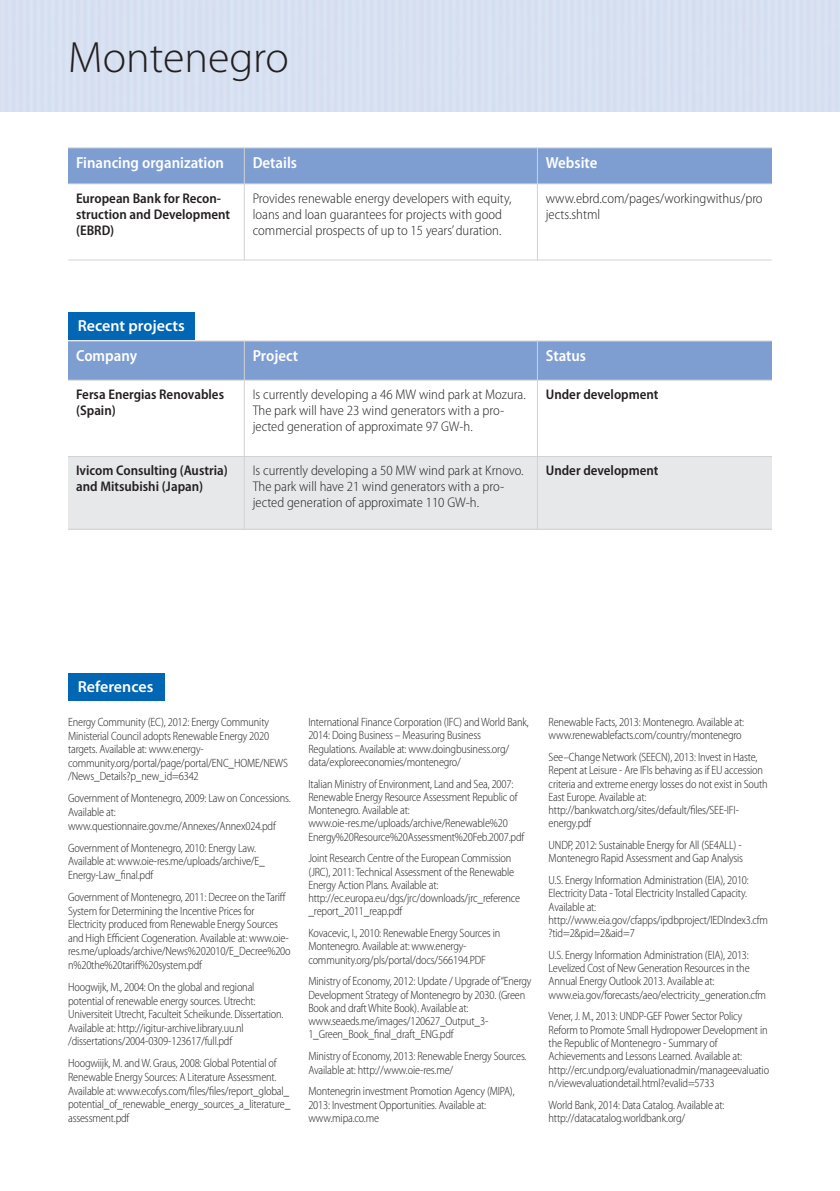
<style>
.page{position:relative;width:840px;height:1191px;background:#fff}
.page>*{position:absolute;margin:0;border:0;box-sizing:border-box;transform-origin:0 0}
.t1{font:300 44px "Myriad Pro";color:#231f20}
.t2{font:600 semi-condensed 16px "Myriad Pro";color:#fff}
.t3{font:600 16px "Myriad Pro";color:#fff}
.t4{font:300 semi-condensed 14px/16px "Myriad Pro";color:#231f20}
.t5{font:600 semi-condensed 14px/16px "Myriad Pro";color:#231f20}
.t6{font:300 semi-condensed 12px/13.2px "Myriad Pro";letter-spacing:-.015em;color:#231f20;scale:.95 1}
</style>
<div class="page">
<div style="left:68px;top:673px;width:96px;height:28px;background:#0166b3"></div>
<div style="left:68px;top:312px;width:127px;height:28px;background:#0166b3"></div>
<div style="left:68px;top:341px;width:176px;height:39px;background:#7e9ed2"></div>
<div style="left:244px;top:341px;width:292px;height:39px;background:#7e9ed2"></div>
<div style="left:537px;top:341px;width:234px;height:39px;background:#7e9ed2"></div>
<div style="left:68px;top:456px;width:176px;height:73px;background:#e7e8e9"></div>
<div style="left:244px;top:456px;width:293px;height:73px;background:#e7e8e9"></div>
<div style="left:537px;top:456px;width:234px;height:73px;background:#e7e8e9"></div>
<hr style="left:244px;top:340px;width:1px;height:189px;background:#d1d2d4">
<hr style="left:536px;top:340px;width:1px;height:189px;background:#d1d2d4">
<hr style="left:68px;top:340px;width:703px;height:1px;background:#d1d2d4">
<hr style="left:68px;top:380px;width:703px;height:1px;background:#d1d2d4">
<hr style="left:68px;top:456px;width:703px;height:1px;background:#d1d2d4">
<hr style="left:68px;top:529px;width:703px;height:1px;background:#d1d2d4">
<div style="left:68px;top:148px;width:176px;height:35px;background:#7e9ed2"></div>
<div style="left:244px;top:148px;width:292px;height:35px;background:#7e9ed2"></div>
<div style="left:537px;top:148px;width:234px;height:35px;background:#7e9ed2"></div>
<hr style="left:244px;top:147px;width:1px;height:113px;background:#d1d2d4">
<hr style="left:536px;top:147px;width:1px;height:113px;background:#d1d2d4">
<hr style="left:68px;top:147px;width:703px;height:1px;background:#d1d2d4">
<hr style="left:68px;top:183px;width:703px;height:1px;background:#d1d2d4">
<hr style="left:68px;top:259px;width:703px;height:1px;background:#d1d2d4">
<h1 class="t1" style="left:68px;top:41px;width:222px">Montenegro</h1>
<h2 class="t2" style="left:76px;top:157px;width:149px">Financing organization</h2>
<h2 class="t2" style="left:252px;top:157px;width:46px">Details</h2>
<h2 class="t2" style="left:545px;top:157px;width:53px">Website</h2>
<p class="t5" style="left:76px;top:191px;width:155px">European Bank for Recon&shy;struction and Development (EBRD)</p>
<p class="t4" style="left:252px;top:191px;width:260px">Provides renewable energy developers with equity, loans and loan guarantees for projects with good commercial prospects of up to 15 years’duration.</p>
<p class="t4" style="left:545px;top:191px;width:218px">www.ebrd.com/pages/workingwithus/pro jects.shtml</p>
<h2 class="t3" style="left:78px;top:320px;width:108px">Recent projects</h2>
<h2 class="t2" style="left:76px;top:350px;width:62px">Company</h2>
<h2 class="t2" style="left:252px;top:350px;width:47px">Project</h2>
<h2 class="t2" style="left:545px;top:350px;width:42px">Status</h2>
<p class="t5" style="left:76px;top:387px;width:149px">Fersa Energias Renovables (Spain)</p>
<p class="t4" style="left:252px;top:387px;width:274px">Is currently developing a 46 MW wind park at Mozura.<br>The park will have 23 wind generators with a pro&shy;jected generation of approximate 97 GW-h.</p>
<p class="t5" style="left:545px;top:387px;width:114px">Under development</p>
<p class="t5" style="left:76px;top:464px;width:153px">Ivicom Consulting (Austria) and Mitsubishi (Japan)</p>
<p class="t4" style="left:252px;top:464px;width:272px">Is currently developing a 50 MW wind park at Krnovo.<br>The park will have 21 wind generators with a pro&shy;jected generation of approximate 110 GW-h.</p>
<p class="t5" style="left:545px;top:464px;width:114px">Under development</p>
<h2 class="t3" style="left:78px;top:680px;width:77px">References</h2>
<p class="t6" style="left:68px;top:716px;width:233px">Energy Community (EC), 2012: Energy Community Ministerial Council adopts Renewable Energy 2020 targets. Available at: www.energy&shy;community.org/portal/page/portal/ENC_HOME/NEWS /News_Details?p_new_id=6342</p>
<p class="t6" style="left:68px;top:792px;width:236px">Government of Montenegro, 2009: Law on Concessions.<br>Available at: www.questionnaire.gov.me/Annexes/Annex024.pdf</p>
<p class="t6" style="left:68px;top:842px;width:208px">Government of Montenegro, 2010: Energy Law.<br>Available at: www.oie-res.me/uploads/archive/E_<br>Energy-Law_final.pdf</p>
<p class="t6" style="left:68px;top:891px;width:236px">Government of Montenegro, 2011: Decree on the Tariff System for Determining the Incentive Prices for Electricity produced from Renewable Energy Sources and High Efficient Cogeneration. Available at: www.oie&shy;res.me/uploads/archive/News%202010/E_Decree%20o n%20the%20tariff%20system.pdf</p>
<p class="t6" style="left:68px;top:981px;width:228px">Hoogwijk, M., 2004: On the global and regional potential of renewable energy sources. Utrecht:<br>Universiteit Utrecht, Faculteit Scheikunde. Dissertation.<br>Available at: http://igitur-archive.library.uu.nl /dissertations/2004-0309-123617/full.pdf</p>
<p class="t6" style="left:68px;top:1057px;width:235px">Hoogwiijk, M. andW. Graus, 2008: Global Potential of Renewable Energy Sources: A Literature Assessment.<br>Available at: www.ecofys.com/files/files/report_global_ potential_of_renewable_energy_sources_a_literature_ assessment.pdf</p>
<p class="t6" style="left:308px;top:716px;width:233px">International Finance Corporation (IFC) andWorld Bank, 2014: Doing Business – Measuring Business Regulations. Available at: www.doingbusiness.org/ data/exploreeconomies/montenegro/</p>
<p class="t6" style="left:308px;top:778px;width:228px">Italian Ministry of Environment, Land and Sea, 2007:<br>Renewable Energy Resource Assessment Republic of Montenegro. Available at: www.oie-res.me/uploads/archive/Renewable%20<br>Energy%20Resource%20Assessment%20Feb.2007.pdf</p>
<p class="t6" style="left:308px;top:852px;width:224px">Joint Research Centre of the European Commission (JRC), 2011: Technical Assessment of the Renewable Energy Action Plans. Available at: http://ec.europa.eu/dgs/jrc/downloads/jrc_reference _report_2011_reap.pdf</p>
<p class="t6" style="left:308px;top:927px;width:203px">Kovacevic, I., 2010: Renewable Energy Sources in<br>Montenegro. Available at: www.energy&shy;community.org/pls/portal/docs/566194.PDF</p>
<p class="t6" style="left:308px;top:975px;width:236px">Ministry of Economy, 2012: Update / Upgrade of“Energy Development Strategy of Montenegro by 2030. (Green Book and draftWhite Book). Available at: www.seaeds.me/images/120627_Output_3- 1_Green_Book_final_draft_ENG.pdf</p>
<p class="t6" style="left:308px;top:1050px;width:231px">Ministry of Economy, 2013: Renewable Energy Sources.<br>Available at: http://www.oie-res.me/</p>
<p class="t6" style="left:308px;top:1085px;width:218px">Montenegrin investment Promotion Agency (MIPA),<br>2013: Investment Opportunities. Available at: www.mipa.co.me</p>
<p class="t6" style="left:548px;top:716px;width:207px">Renewable Facts, 2013: Montenegro. Available at: www.renewablefacts.com/country/montenegro</p>
<p class="t6" style="left:548px;top:751px;width:232px">See–Change Network (SEECN), 2013: Invest in Haste, Repent at Leisure - Are IFIs behaving as if EU accession criteria and extreme energy losses do not exist in South East Europe. Available at: http://bankwatch.org/sites/default/files/SEE-IFI&shy;energy.pdf</p>
<p class="t6" style="left:548px;top:839px;width:206px">UNDP, 2012: Sustainable Energy for All (SE4ALL) -<br>Montenegro Rapid Assessment and Gap Analysis</p>
<p class="t6" style="left:548px;top:874px;width:232px">U.S. Energy Information Administration (EIA), 2010:<br>Electricity Data - Total Electricity Installed Capacity.<br>Available at: http://www.eia.gov/cfapps/ipdbproject/IEDIndex3.cfm ?tid=2&amp;pid=2&amp;aid=7</p>
<p class="t6" style="left:548px;top:949px;width:230px">U.S. Energy Information Administration (EIA), 2013:<br>Levelized Cost of New Generation Resources in the Annual Energy Outlook 2013. Available at: www.eia.gov/forecasts/aeo/electricity_generation.cfm</p>
<p class="t6" style="left:548px;top:1010px;width:233px">Vener, J. M., 2013: UNDP-GEF Power Sector Policy Reform to Promote Small Hydropower Development in the Republic of Montenegro - Summary of Achievements and Lessons Learned. Available at: http://erc.undp.org/evaluationadmin/manageevaluatio n/viewevaluationdetail.html?evalid=5733</p>
<p class="t6" style="left:548px;top:1098px;width:186px">World Bank, 2014: Data Catalog. Available at: http://datacatalog.worldbank.org/</p>
</div>
